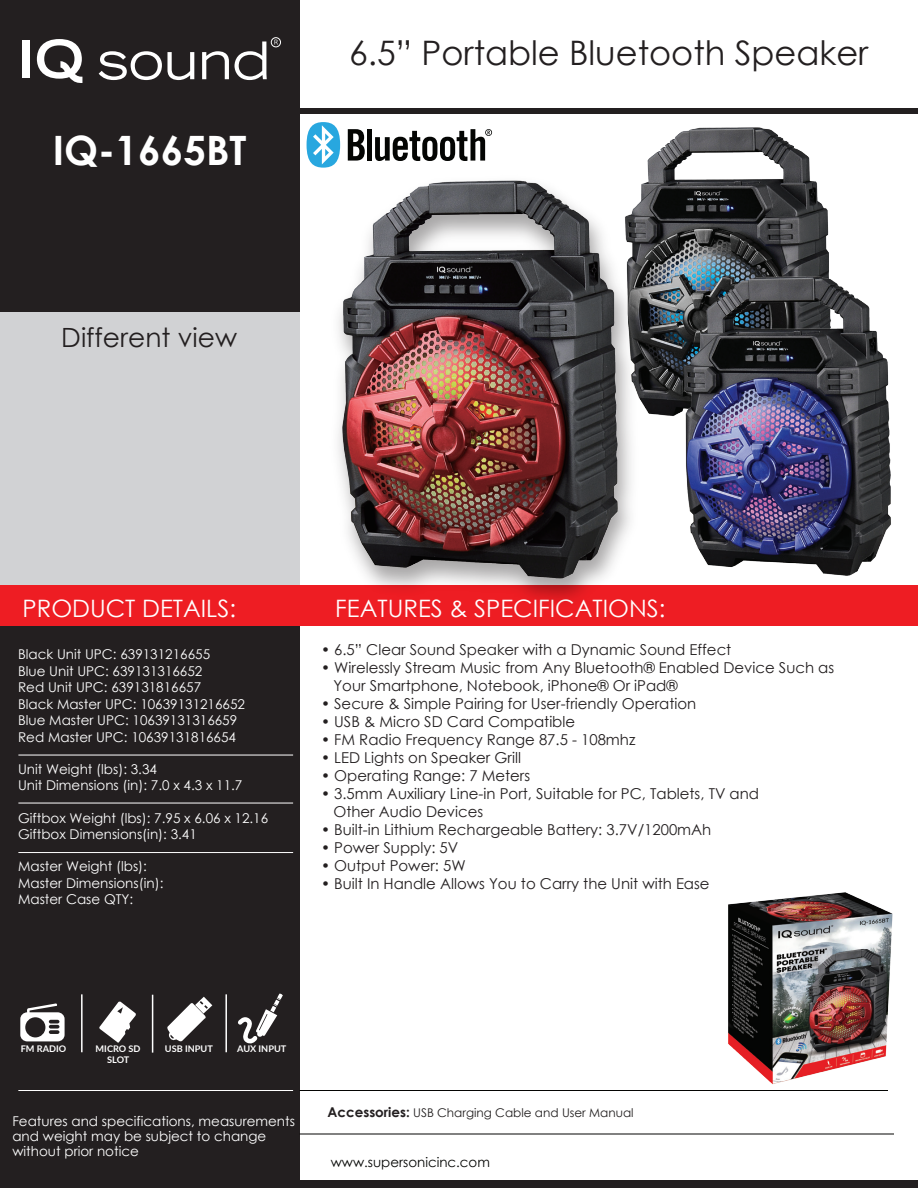
<style>
.page{position:relative;width:918px;height:1188px;background:#fff}
.page>*{position:absolute;margin:0;border:0;box-sizing:border-box;transform-origin:0 0}
.t1{font:700 40.5px "Century Gothic";color:#fff}
.t2{font:33.75px "Century Gothic";color:#231f20}
.t3{font:26.55px "Century Gothic";color:#231f20}
.t4{font:24px "Century Gothic";color:#fff}
.t5{font:15px/18px "Century Gothic";color:#231f20}
.t6{font:13.5px/16.5px "Century Gothic";color:#fff}
.t7{font:13.35px "Century Gothic";color:#040503}
.t8{font:12px "Century Gothic";color:#211e1e}
.t9{font:700 9.15px "Lato";color:#fff}
.s1{font-weight:700;font-size:13.5px;color:#231f20}
</style>
<div class="page">
<div style="left:0;top:0;width:300px;height:1188px;background:#231f20"></div>
<div style="left:0;top:312px;width:300px;height:275px;background:#d1d2d4"></div>
<hr style="left:300px;top:1134px;width:594px;height:1px;background:#040503">
<div style="left:0;top:1181px;width:918px;height:7px;background:#231f20"></div>
<div style="left:0;top:585px;width:918px;height:41px;background:#ee1d23"></div>
<hr style="left:300px;top:1090px;width:588px;height:1px;background:#040503">
<hr style="left:18px;top:755px;width:275px;height:1px;background:#fff">
<hr style="left:18px;top:803px;width:275px;height:1px;background:#fff">
<hr style="left:18px;top:852px;width:275px;height:1px;background:#fff">
<hr style="left:18px;top:1090px;width:275px;height:1px;background:#fff">
<div style="left:300px;top:108px;width:618px;height:6px;background:#231f20"></div>
<div style="left:23px;top:40px;width:7px;height:38px;background:#fff"></div>
<svg style="left:37px;top:39px;width:45px;height:44px"></svg>
<svg style="left:99px;top:51px;width:95px;height:29px"></svg>
<svg style="left:202px;top:51px;width:27px;height:28px"></svg>
<svg style="left:235px;top:41px;width:32px;height:39px"></svg>
<svg style="left:274px;top:40px;width:4px;height:5px"></svg>
<div style="left:271px;top:37px;width:10px;height:10px;border:1px solid #fff;border-radius:50%"></div>
<svg style="left:20px;top:1003px;width:45px;height:38px"></svg>
<svg style="left:238px;top:993px;width:45px;height:51px"></svg>
<svg style="left:99px;top:1001px;width:37px;height:42px"></svg>
<svg style="left:167px;top:997px;width:45px;height:45px"></svg>
<hr style="left:81px;top:994px;width:2px;height:58px;background:#fff">
<hr style="left:152px;top:995px;width:1px;height:58px;background:#fff">
<hr style="left:225px;top:994px;width:2px;height:58px;background:#fff">
<svg style="left:348px;top:129px;width:17px;height:32px"></svg>
<div style="left:367px;top:129px;width:5px;height:32px;background:#040503"></div>
<svg style="left:375px;top:129px;width:117px;height:32px"></svg>
<svg style="left:307px;top:122px;width:33px;height:46px"></svg>
<img style="left:334px;top:178px;width:301px;height:407px">
<img style="left:728px;top:892px;width:165px;height:193px">
<img style="left:612px;top:127px;width:217px;height:302px">
<img style="left:667px;top:271px;width:224px;height:305px">
<h1 class="t1" style="left:53px;top:119px;width:195px">IQ-1665BT</h1>
<h3 class="t3" style="left:61px;top:319px;width:177px">Different view</h3>
<h2 class="t2" style="left:349px;top:29px;width:521px">6.5” Portable Bluetooth Speaker</h2>
<h3 class="t4" style="left:23px;top:591px;width:215px">PRODUCT DETAILS:</h3>
<p class="t6" style="left:18px;top:646px;width:228px">Black Unit UPC: 639131216655<br>Blue Unit UPC: 639131316652<br>Red Unit UPC: 639131816657<br>Black Master UPC: 10639131216652<br>Blue Master UPC: 10639131316659<br>Red Master UPC: 10639131816654</p>
<p class="t6" style="left:18px;top:761px;width:226px">Unit Weight (lbs): 3.34<br>Unit Dimensions (in): 7.0 x 4.3 x 11.7</p>
<p class="t6" style="left:18px;top:810px;width:252px">Giftbox Weight (lbs): 7.95 x 6.06 x 12.16<br>Giftbox Dimensions(in): 3.41</p>
<p class="t6" style="left:18px;top:858px;width:147px">Master Weight (lbs):<br>Master Dimensions(in):<br>Master Case QTY:</p>
<h3 class="t4" style="left:335px;top:591px;width:332px">FEATURES &amp; SPECIFICATIONS:</h3>
<p class="t5" style="left:321px;top:641px;width:412px">• 6.5” Clear Sound Speaker with a Dynamic Sound Effect</p>
<p class="t5" style="left:333px;top:659px;width:502px;text-indent:-12px">• Wirelessly Stream Music from Any Bluetooth® Enabled Device Such as<br>Your Smartphone, Notebook, iPhone® Or iPad®</p>
<p class="t5" style="left:321px;top:695px;width:377px">• Secure &amp; Simple Pairing for User-friendly Operation</p>
<p class="t5" style="left:321px;top:713px;width:256px">• USB &amp; Micro SD Card Compatible</p>
<p class="t5" style="left:321px;top:731px;width:316px">• FM Radio Frequency Range 87.5 - 108mhz</p>
<p class="t5" style="left:321px;top:749px;width:201px">• LED Lights on Speaker Grill</p>
<p class="t5" style="left:321px;top:767px;width:211px">• Operating Range: 7 Meters</p>
<p class="t5" style="left:333px;top:785px;width:427px;text-indent:-12px">• 3.5mm Auxiliary Line-in Port, Suitable for PC, Tablets, TV and<br>Other Audio Devices</p>
<p class="t5" style="left:321px;top:821px;width:392px">• Built-in Lithium Rechargeable Battery: 3.7V/1200mAh</p>
<p class="t5" style="left:321px;top:839px;width:139px">• Power Supply: 5V</p>
<p class="t5" style="left:321px;top:857px;width:146px">• Output Power: 5W</p>
<p class="t5" style="left:321px;top:875px;width:390px">• Built In Handle Allows You to Carry the Unit with Ease</p>
<p class="t9" style="left:165px;top:1042px;width:49px">USB INPUT</p>
<p class="t9" style="left:21px;top:1042px;width:47px">FM RADIO</p>
<p class="t9" style="left:96px;top:1042px;width:46px">MICRO SD</p>
<p class="t9" style="left:237px;top:1042px;width:51px">AUX INPUT</p>
<p class="t9" style="left:107px;top:1053px;width:24px">SLOT</p>
<p class="t6" style="left:12px;top:1113px;width:284px;line-height:15px">Features and specifications, measurements and weight may be subject to change without prior notice</p>
<p class="t8" style="left:327px;top:1104px;width:308px"><span class="s1">Accessories:</span> USB Charging Cable and User Manual</p>
<p class="t7" style="left:331px;top:1153px;width:161px">www.supersonicinc.com</p>
</div>
